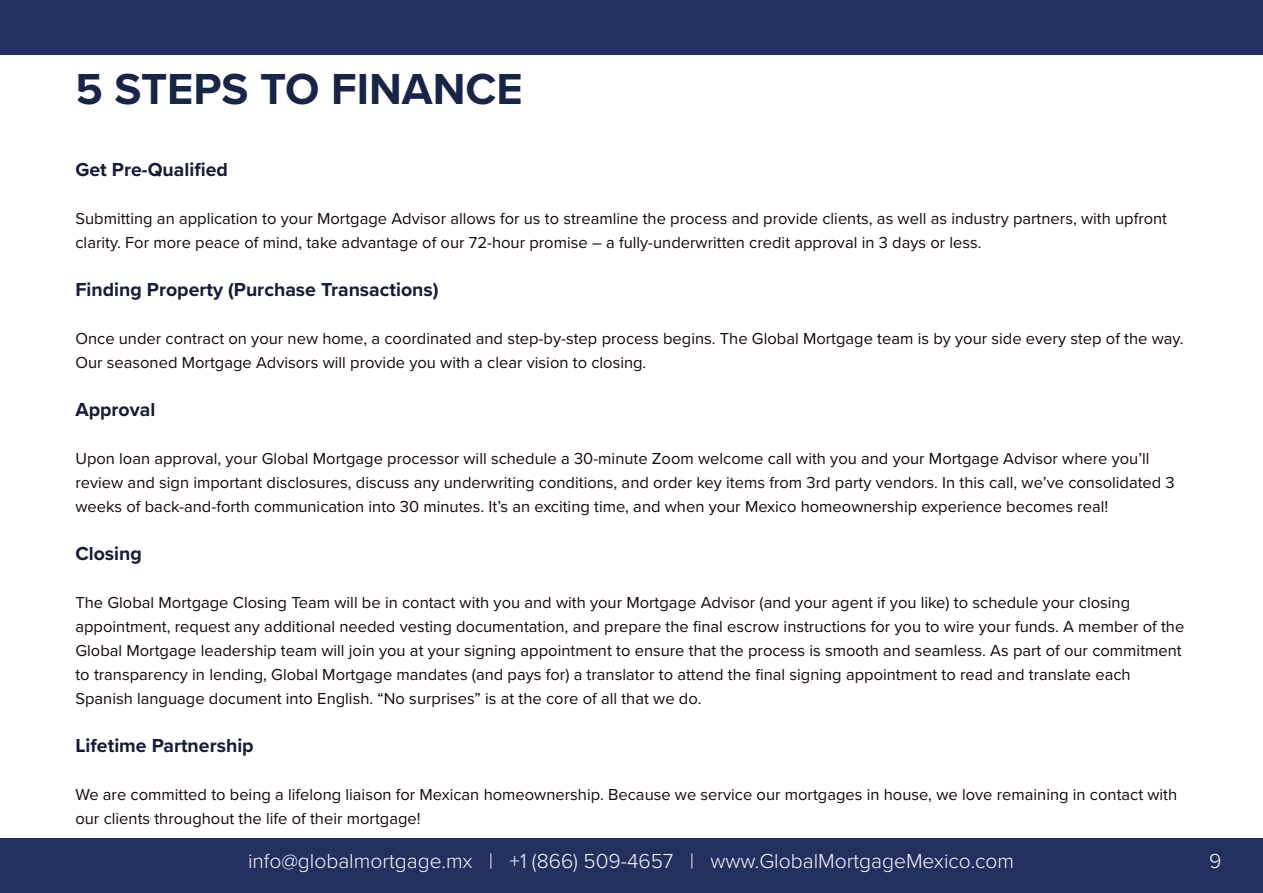
<style>
.page{position:relative;width:1263px;height:893px;background:#fff}
.page>*{position:absolute;margin:0;border:0;box-sizing:border-box;transform-origin:0 0}
.t1{font:700 45px "Proxima Nova";color:#172548}
.t2{font:300 21px "Proxima Nova";color:#f9fafa}
.t3{font:300 21px "Proxima Nova";color:#fff}
.t4{font:700 19.5px "Proxima Nova";color:#141c37}
.t5{font:16.5px/24px "Proxima Nova";color:#170909}
</style>
<div class="page">
<div style="left:0;top:839px;width:1263px;height:54px;background:#22305f"></div>
<div style="left:0;top:0;width:1263px;height:54px;background:#22305f"></div>
<p class="t1" style="left:75px;top:56px;width:449px">5 STEPS TO FINANCE</p>
<p class="t4" style="left:75px;top:155px;width:154px">Get Pre-Qualified</p>
<p class="t5" style="left:75px;top:206px;width:1093px">Submitting an application to your Mortgage Advisor allows for us to streamline the process and provide clients, as well as industry partners, with upfront clarity. For more peace of mind, take advantage of our 72-hour promise – a fully-underwritten credit approval in 3 days or less.</p>
<p class="t4" style="left:75px;top:275px;width:365px">Finding Property (Purchase Transactions)</p>
<p class="t5" style="left:75px;top:326px;width:1109px">Once under contract on your new home, a coordinated and step-by-step process begins. The Global Mortgage team is by your side every step of the way.<br>Our seasoned Mortgage Advisors will provide you with a clear vision to closing.</p>
<p class="t4" style="left:75px;top:395px;width:81px">Approval</p>
<p class="t5" style="left:75px;top:446px;width:1101px">Upon loan approval, your Global Mortgage processor will schedule a 30-minute Zoom welcome call with you and your Mortgage Advisor where you’ll review and sign important disclosures, discuss any underwriting conditions, and order key items from 3rd party vendors. In this call, we’ve consolidated 3 weeks of back-and-forth communication into 30 minutes. It’s an exciting time, and when your Mexico homeownership experience becomes real!</p>
<p class="t4" style="left:75px;top:539px;width:68px">Closing</p>
<p class="t5" style="left:75px;top:590px;width:1110px">The Global Mortgage Closing Team will be in contact with you and with your Mortgage Advisor (and your agent if you like) to schedule your closing appointment, request any additional needed vesting documentation, and prepare the final escrow instructions for you to wire your funds. A member of the Global Mortgage leadership team will join you at your signing appointment to ensure that the process is smooth and seamless. As part of our commitment to transparency in lending, Global Mortgage mandates (and pays for) a translator to attend the final signing appointment to read and translate each Spanish language document into English. “No surprises” is at the core of all that we do.</p>
<p class="t4" style="left:75px;top:731px;width:180px">Lifetime Partnership</p>
<p class="t5" style="left:75px;top:782px;width:1103px">We are committed to being a lifelong liaison for Mexican homeownership. Because we service our mortgages in house, we love remaining in contact with our clients throughout the life of their mortgage!</p>
<p class="t2" style="left:248px;top:846px;width:767px">info@globalmortgage.mx | +1 (866) 509-4657 | www.GlobalMortgageMexico.com</p>
<p class="t3" style="left:1209px;top:846px;width:14px">9</p>
</div>
